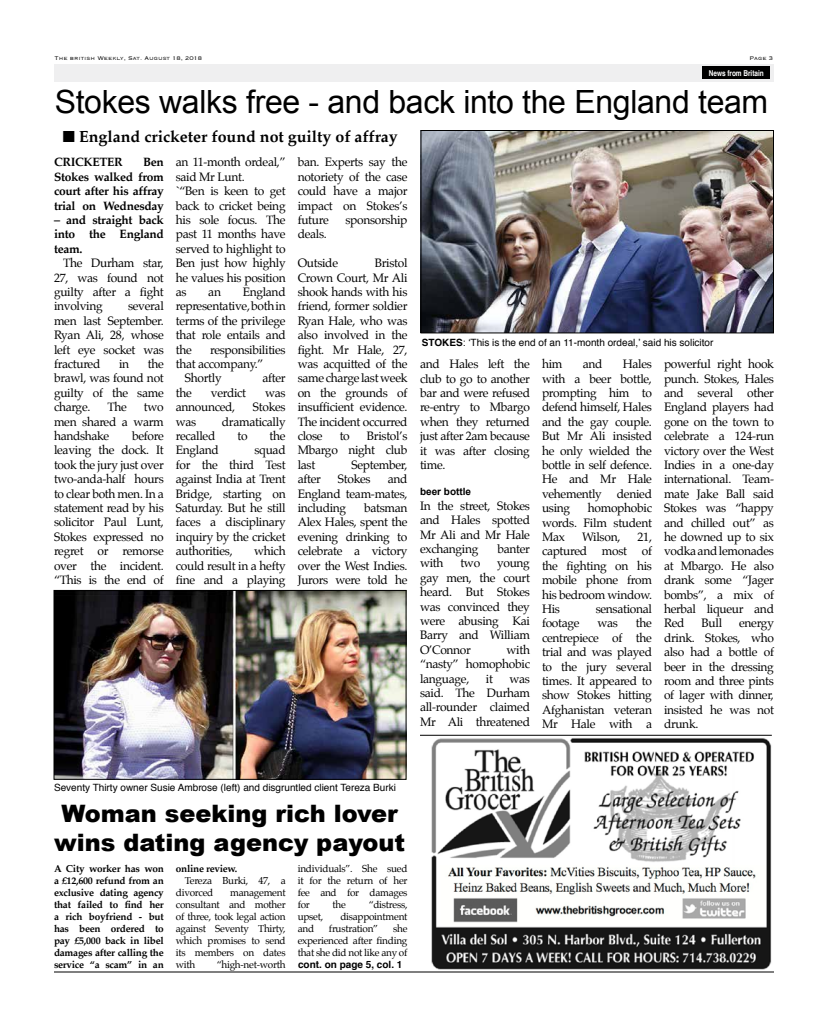
<style>
.page{position:relative;width:828px;height:1026px;background:#fff}
.page>*{position:absolute;margin:0;border:0;box-sizing:border-box;transform-origin:0 0}
.t1{font:32px "Arial";letter-spacing:-.01em;color:#000}
.t2{font:900 24px/28.8px "Arial";color:#000;text-align:center}
.t3{font:700 16px "Palatino";color:#000}
.t4{font:12px/14.4px "Palatino";letter-spacing:-.025em;color:#000;text-align:justify}
.t5{font:700 12px/14.4px "Palatino";letter-spacing:-.025em;color:#000;text-align:justify}
.t6{font:10px/12px "Palatino";letter-spacing:-.025em;color:#000;text-align:justify}
.t7{font:700 10px/12px "Palatino";letter-spacing:-.025em;color:#000;text-align:justify}
.t8{font:10px "Helvetica";color:#000}
.t9{font:700 10px "Helvetica";color:#000}
.t10{font:700 10px "Arial";color:#000}
.t11{font:700 8.1px "Helvetica";letter-spacing:-.005em;color:#fff;scale:.8 1}
.t12{font:300 7px "Copperplate";color:#000}
.s1{font-weight:700}
</style>
<div class="page">
<hr style="left:54px;top:972px;width:720px;height:1px;background:#000">
<div style="left:54px;top:64px;width:720px;height:18px;background:#efeff0"></div>
<div style="left:703px;top:67px;width:67px;height:12px;background:#000"></div>
<img style="left:431px;top:738px;width:341px;height:232px">
<hr style="left:420px;top:735px;width:352px;height:1px;background:#000">
<img style="left:56px;top:592px;width:348px;height:186px">
<div style="left:54px;top:590px;width:352px;height:190px;border:1px solid #000"></div>
<img style="left:422px;top:132px;width:350px;height:199px">
<div style="left:420px;top:130px;width:354px;height:203px;border:1px solid #000"></div>
<p class="t12" style="left:55px;top:54px;width:149px">The british Weekly, Sat. August 18, 2018</p>
<p class="t12" style="left:750px;top:54px;width:25px">Page 3</p>
<p class="t11" style="left:709px;top:67px;width:70px">News from Britain</p>
<h1 class="t1" style="left:55px;top:81px;width:715px">Stokes walks free - and back into the England team</h1>
<h3 class="t3" style="left:63px;top:123px;width:336px">■ England cricketer found not guilty of affray</h3>
<p class="t5" style="left:54px;top:155px;width:70px">CRICKETER</p>
<p class="t5" style="left:54px;top:155px;width:111px;text-indent:89px">Ben Stokes walked from court after his affray trial on Wednesday</p>
<p class="t5" style="left:54px;top:212px;width:111px">– and straight back into the England team.</p>
<p class="t4" style="left:54px;top:256px;width:111px;text-indent:9px">The Durham star, 27, was found not guilty after a fight involving</p>
<p class="t4" style="left:54px;top:299px;width:111px;text-indent:74px">several men last September.<br>Ryan Ali, 28, whose left eye socket was fractured</p>
<p class="t4" style="left:54px;top:357px;width:111px;text-indent:94px">the brawl, was found not guilty of the same charge.</p>
<p class="t4" style="left:119px;top:357px;width:12px">in</p>
<p class="t4" style="left:107px;top:400px;width:21px">The</p>
<p class="t4" style="left:54px;top:400px;width:111px;text-indent:90px">two men shared a warm handshake</p>
<p class="t4" style="left:54px;top:429px;width:111px;text-indent:78px">before leaving the dock. It took the jury just over two-anda-half hours to clear both men. In a statement read by his solicitor Paul Lunt, Stokes expressed no regret or remorse over the incident. “This is the end of</p>
<p class="t4" style="left:176px;top:155px;width:111px;text-align:left">an 11-month ordeal,” said Mr Lunt.<br>`“Ben is keen to get back to cricket being his sole focus. The past 11 months have served to highlight to<br>Ben just how highly he values his position as</p>
<p class="t4" style="left:176px;top:285px;width:111px;text-indent:67px">England representative, both in terms of the privilege that role entails and the</p>
<p class="t4" style="left:208px;top:285px;width:14px">an</p>
<p class="t4" style="left:210px;top:342px;width:77px">responsibilities</p>
<p class="t4" style="left:176px;top:357px;width:89px">that accompany.”</p>
<p class="t4" style="left:185px;top:371px;width:38px">Shortly</p>
<p class="t4" style="left:262px;top:371px;width:25px">after</p>
<p class="t4" style="left:176px;top:386px;width:18px">the</p>
<p class="t4" style="left:211px;top:386px;width:37px">verdict</p>
<p class="t4" style="left:265px;top:386px;width:22px">was</p>
<p class="t4" style="left:176px;top:400px;width:61px">announced,</p>
<p class="t4" style="left:253px;top:400px;width:34px">Stokes</p>
<p class="t4" style="left:176px;top:414px;width:22px">was</p>
<p class="t4" style="left:222px;top:414px;width:65px">dramatically</p>
<p class="t4" style="left:176px;top:429px;width:41px">recalled</p>
<p class="t4" style="left:237px;top:429px;width:12px">to</p>
<p class="t4" style="left:270px;top:429px;width:18px">the</p>
<p class="t4" style="left:176px;top:443px;width:44px">England</p>
<p class="t4" style="left:176px;top:443px;width:111px;text-indent:79px">squad for the third Test against India at Trent Bridge, starting on Saturday. But he still faces a disciplinary inquiry by the cricket authorities,</p>
<p class="t4" style="left:176px;top:544px;width:111px;text-indent:78px">which could result in a hefty fine and a playing</p>
<p class="t4" style="left:298px;top:155px;width:111px">ban. Experts say the notoriety of the case could have a major impact on Stokes’s future</p>
<p class="t4" style="left:346px;top:213px;width:63px">sponsorship</p>
<p class="t4" style="left:298px;top:227px;width:31px">deals.</p>
<p class="t4" style="left:298px;top:256px;width:42px">Outside</p>
<p class="t4" style="left:298px;top:256px;width:111px;text-indent:77px">Bristol Crown Court, Mr Ali shook hands with his friend, former soldier Ryan Hale, who was also involved in the fight. Mr Hale, 27, was acquitted of the same charge last week on the grounds of insufficient evidence.<br>The incident occurred close</p>
<p class="t4" style="left:298px;top:429px;width:111px;text-indent:69px">Bristol’s Mbargo night club last</p>
<p class="t4" style="left:340px;top:429px;width:12px">to</p>
<p class="t4" style="left:351px;top:458px;width:58px">September,</p>
<p class="t4" style="left:298px;top:472px;width:25px">after</p>
<p class="t4" style="left:338px;top:472px;width:34px">Stokes</p>
<p class="t4" style="left:298px;top:472px;width:111px;text-indent:90px">and England team-mates, including</p>
<p class="t4" style="left:298px;top:501px;width:111px;text-indent:66px">batsman Alex Hales, spent the evening drinking to celebrate a victory over the West Indies.<br>Jurors were told he</p>
<p class="t8" style="left:422px;top:334px;width:293px"><span class="s1">STOKES</span>: ‘This is the end of an 11-month ordeal,’ said his solicitor</p>
<p class="t4" style="left:420px;top:357px;width:112px">and Hales left the club to go to another bar and were refused re-entry to Mbargo when they returned just after 2am because it was after closing time.</p>
<p class="t10" style="left:420px;top:485px;width:53px">beer bottle</p>
<p class="t4" style="left:420px;top:499px;width:112px">In the street, Stokes and Hales spotted Mr Ali and Mr Hale exchanging</p>
<p class="t4" style="left:497px;top:542px;width:34px">banter</p>
<p class="t4" style="left:420px;top:556px;width:25px">with</p>
<p class="t4" style="left:460px;top:556px;width:21px">two</p>
<p class="t4" style="left:420px;top:556px;width:112px;text-indent:77px">young gay men, the court heard. But Stokes was convinced they were abusing Kai Barry and William O’Connor</p>
<p class="t4" style="left:420px;top:643px;width:112px;text-indent:87px">with “nasty” homophobic language,</p>
<p class="t4" style="left:486px;top:671px;width:9px">it</p>
<p class="t4" style="left:420px;top:671px;width:112px;text-indent:90px">was said. The Durham all-rounder claimed Mr Ali threatened</p>
<p class="t4" style="left:542px;top:357px;width:22px">him</p>
<p class="t4" style="left:583px;top:357px;width:21px">and</p>
<p class="t4" style="left:542px;top:357px;width:112px;text-indent:81px">Hales with a beer bottle, prompting him to defend himself, Hales and the gay couple.<br>But Mr Ali insisted he only wielded the bottle in self defence.<br>He and Mr Hale vehemently denied using</p>
<p class="t4" style="left:542px;top:501px;width:112px;text-indent:46px">homophobic words. Film student Max</p>
<p class="t4" style="left:582px;top:530px;width:40px">Wilson,</p>
<p class="t4" style="left:542px;top:530px;width:112px;text-indent:96px">21, captured most of the fighting on his mobile phone from his bedroom window.<br>His</p>
<p class="t4" style="left:596px;top:602px;width:58px">sensational</p>
<p class="t4" style="left:542px;top:616px;width:112px;text-indent:94px">the centrepiece of the trial and was played to the jury several times. It appeared to show Stokes hitting Afghanistan veteran Mr Hale with a</p>
<p class="t4" style="left:542px;top:616px;width:39px">footage</p>
<p class="t4" style="left:598px;top:616px;width:22px">was</p>
<p class="t4" style="left:664px;top:357px;width:112px">powerful right hook punch. Stokes, Hales and several other England players had gone on the town to celebrate a 124-run victory over the West Indies in a one-day international. Team&shy;mate Jake Ball said Stokes was “happy and chilled out” as he downed up to six vodka and lemonades at Mbargo. He also drank some “Jager bombs”, a mix of herbal liqueur and Red</p>
<p class="t4" style="left:702px;top:616px;width:22px">Bull</p>
<p class="t4" style="left:664px;top:616px;width:112px;text-indent:75px">energy drink. Stokes, who also had a bottle of beer in the dressing room and three pints of lager with dinner, insisted he was not drunk.</p>
<p class="t8" style="left:54px;top:779px;width:344px">Seventy Thirty owner Susie Ambrose (left) and disgruntled client Tereza Burki</p>
<h2 class="t2" style="left:54px;top:798px;width:353px">Woman seeking rich lover wins dating agency payout</h2>
<p class="t7" style="left:54px;top:863px;width:111px">A City worker has won a £12,600 refund from an exclusive dating agency that failed to find her a rich boyfriend - but has been ordered to pay £5,000 back in libel damages after calling the service “a scam” in an</p>
<p class="t7" style="left:176px;top:863px;width:63px">online review.</p>
<p class="t6" style="left:176px;top:875px;width:111px;text-indent:9px">Tereza Burki, 47, a divorced</p>
<p class="t6" style="left:176px;top:887px;width:111px;text-indent:54px">management consultant and mother of three, took legal action against Seventy Thirty, which promises to send its members on dates with</p>
<p class="t6" style="left:217px;top:959px;width:70px">“high-net-worth</p>
<p class="t6" style="left:298px;top:863px;width:111px">individuals”. She sued it for the return of her fee and for damages for</p>
<p class="t6" style="left:333px;top:899px;width:15px">the</p>
<p class="t6" style="left:369px;top:899px;width:40px">“distress,</p>
<p class="t6" style="left:298px;top:911px;width:27px">upset,</p>
<p class="t6" style="left:340px;top:911px;width:69px">disappointment</p>
<p class="t6" style="left:298px;top:923px;width:18px">and</p>
<p class="t6" style="left:329px;top:923px;width:51px">frustration”</p>
<p class="t6" style="left:298px;top:923px;width:111px;text-indent:95px">she experienced after finding that she did not like any of</p>
<p class="t9" style="left:298px;top:956px;width:106px">cont. on page 5, col. 1</p>
</div>
